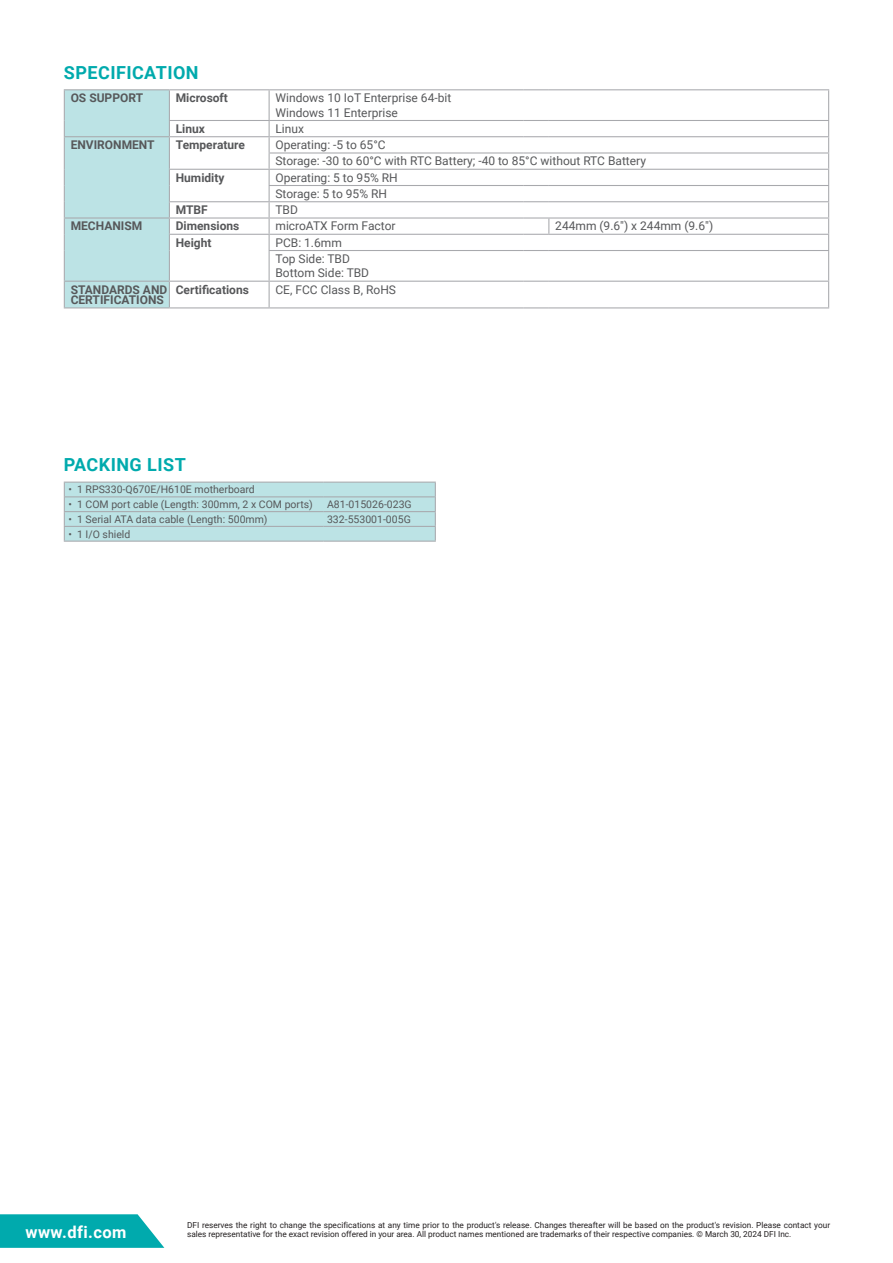
<style>
.page{position:relative;width:893px;height:1263px;background:#fff}
.page>*{position:absolute;margin:0;border:0;box-sizing:border-box;transform-origin:0 0}
.t1{font:700 18px "Roboto";letter-spacing:.025em;color:#00aaad}
.t2{font:700 16.5px "Roboto";letter-spacing:.025em;color:#fff}
.t3{font:12px "Roboto";color:#57585a}
.Specification{font:700 12px/10.5px "Roboto";color:#57585a}
.Packing_List__Optional_List{font:10.5px "Roboto";color:#57585a}
.t4{font:8.25px/9px "Roboto";color:#231f20}
</style>
<div class="page">
<svg style="left:0;top:1214px;width:164px;height:34px;background:#17b1b4"></svg>
<svg style="left:64px;top:482px;width:372px;height:59px;background:#badee0"></svg>
<hr style="left:64px;top:541px;width:259px;height:1px;background:#a8a9ad">
<hr style="left:323px;top:541px;width:113px;height:1px;background:#a8a9ad">
<hr style="left:64px;top:89px;width:105px;height:1px;background:#a8a9ad">
<hr style="left:169px;top:89px;width:100px;height:1px;background:#a8a9ad">
<hr style="left:269px;top:89px;width:254px;height:1px;background:#a8a9ad">
<hr style="left:269px;top:90px;width:1px;height:30px;background:#a8a9ad">
<svg style="left:523px;top:89px;width:26px;height:1px"></svg>
<hr style="left:549px;top:89px;width:280px;height:1px;background:#a8a9ad">
<hr style="left:828px;top:90px;width:1px;height:30px;background:#a8a9ad">
<hr style="left:169px;top:120px;width:100px;height:1px;background:#a8a9ad">
<hr style="left:269px;top:120px;width:254px;height:1px;background:#a8a9ad">
<svg style="left:523px;top:120px;width:26px;height:1px"></svg>
<hr style="left:549px;top:120px;width:280px;height:1px;background:#a8a9ad">
<svg style="left:828px;top:121px;width:1px;height:129px"></svg>
<hr style="left:269px;top:251px;width:1px;height:30px;background:#a8a9ad">
<hr style="left:828px;top:251px;width:1px;height:30px;background:#a8a9ad">
<svg style="left:269px;top:282px;width:1px;height:25px"></svg>
<svg style="left:828px;top:282px;width:1px;height:25px"></svg>
<hr style="left:169px;top:136px;width:100px;height:1px;background:#a8a9ad">
<hr style="left:169px;top:234px;width:100px;height:1px;background:#a8a9ad">
<hr style="left:169px;top:281px;width:100px;height:1px;background:#a8a9ad">
<hr style="left:169px;top:307px;width:100px;height:1px;background:#a8a9ad">
<hr style="left:269px;top:136px;width:254px;height:1px;background:#a8a9ad">
<svg style="left:523px;top:136px;width:26px;height:1px"></svg>
<hr style="left:549px;top:136px;width:280px;height:1px;background:#a8a9ad">
<hr style="left:269px;top:152px;width:254px;height:2px;background:#a8a9ad">
<hr style="left:523px;top:152px;width:26px;height:2px;background:#a8a9ad">
<hr style="left:549px;top:152px;width:280px;height:2px;background:#a8a9ad">
<hr style="left:269px;top:169px;width:254px;height:1px;background:#a8a9ad">
<svg style="left:523px;top:169px;width:26px;height:1px"></svg>
<hr style="left:549px;top:169px;width:280px;height:1px;background:#a8a9ad">
<hr style="left:269px;top:185px;width:254px;height:1px;background:#a8a9ad">
<svg style="left:523px;top:185px;width:26px;height:1px"></svg>
<hr style="left:549px;top:185px;width:280px;height:1px;background:#a8a9ad">
<hr style="left:269px;top:201px;width:254px;height:1px;background:#a8a9ad">
<svg style="left:523px;top:201px;width:26px;height:1px"></svg>
<hr style="left:549px;top:201px;width:280px;height:1px;background:#a8a9ad">
<hr style="left:269px;top:217px;width:254px;height:2px;background:#a8a9ad">
<hr style="left:523px;top:217px;width:26px;height:2px;background:#a8a9ad">
<hr style="left:549px;top:217px;width:280px;height:2px;background:#a8a9ad">
<hr style="left:269px;top:234px;width:254px;height:1px;background:#a8a9ad">
<svg style="left:523px;top:219px;width:26px;height:16px"></svg>
<hr style="left:549px;top:234px;width:280px;height:1px;background:#a8a9ad">
<hr style="left:269px;top:250px;width:254px;height:1px;background:#a8a9ad">
<svg style="left:523px;top:250px;width:26px;height:1px"></svg>
<hr style="left:549px;top:250px;width:280px;height:1px;background:#a8a9ad">
<hr style="left:269px;top:281px;width:254px;height:1px;background:#a8a9ad">
<svg style="left:523px;top:281px;width:26px;height:1px"></svg>
<hr style="left:549px;top:281px;width:280px;height:1px;background:#a8a9ad">
<hr style="left:269px;top:307px;width:254px;height:1px;background:#a8a9ad">
<svg style="left:523px;top:307px;width:26px;height:1px"></svg>
<hr style="left:549px;top:307px;width:280px;height:1px;background:#a8a9ad">
<hr style="left:169px;top:169px;width:100px;height:1px;background:#a8a9ad">
<hr style="left:169px;top:201px;width:100px;height:1px;background:#a8a9ad">
<div style="left:64px;top:90px;width:106px;height:218px;background:#bce3e5"></div>
<svg style="left:269px;top:121px;width:1px;height:129px"></svg>
<hr style="left:169px;top:217px;width:100px;height:2px;background:#a8a9ad">
<p class="t1" style="left:64px;top:60px;width:136px">SPECIFICATION</p>
<p class="Specification" style="left:71px;top:92px;width:74px">OS SUPPORT</p>
<p class="Specification" style="left:176px;top:92px;width:54px">Microsoft</p>
<p class="t3" style="left:275px;top:90px;width:177px">Windows 10 IoT Enterprise 64-bit</p>
<p class="t3" style="left:275px;top:104px;width:124px">Windows 11 Enterprise</p>
<p class="Specification" style="left:176px;top:123px;width:31px">Linux</p>
<p class="t3" style="left:275px;top:120px;width:30px">Linux</p>
<p class="Specification" style="left:71px;top:139px;width:85px">ENVIRONMENT</p>
<p class="Specification" style="left:176px;top:139px;width:71px">Temperature</p>
<p class="t3" style="left:275px;top:136px;width:112px">Operating: -5 to 65°C</p>
<p class="t3" style="left:275px;top:153px;width:372px">Storage: -30 to 60°C with RTC Battery; -40 to 85°C without RTC Battery</p>
<p class="Specification" style="left:176px;top:172px;width:50px">Humidity</p>
<p class="t3" style="left:275px;top:169px;width:124px">Operating: 5 to 95% RH</p>
<p class="t3" style="left:275px;top:185px;width:113px">Storage: 5 to 95% RH</p>
<p class="Specification" style="left:176px;top:204px;width:34px">MTBF</p>
<p class="t3" style="left:275px;top:201px;width:24px">TBD</p>
<p class="Specification" style="left:71px;top:220px;width:73px">MECHANISM</p>
<p class="Specification" style="left:176px;top:220px;width:65px">Dimensions</p>
<p class="t3" style="left:275px;top:218px;width:122px">microATX Form Factor</p>
<p class="t3" style="left:555px;top:218px;width:159px">244mm (9.6") x 244mm (9.6")</p>
<p class="Specification" style="left:176px;top:237px;width:37px">Height</p>
<p class="t3" style="left:275px;top:234px;width:68px">PCB: 1.6mm</p>
<p class="t3" style="left:275px;top:250px;width:76px">Top Side: TBD</p>
<p class="t3" style="left:275px;top:265px;width:95px">Bottom Side: TBD</p>
<p class="Specification" style="left:71px;top:284px;width:98px">STANDARDS AND<br>CERTIFICATIONS</p>
<p class="Specification" style="left:176px;top:284px;width:75px">Certifications</p>
<p class="t3" style="left:275px;top:281px;width:122px">CE, FCC Class B, RoHS</p>
<p class="t1" style="left:64px;top:452px;width:124px">PACKING LIST</p>
<p class="Packing_List__Optional_List" style="left:69px;top:482px;width:188px">• 1 RPS330-Q670E/H610E motherboard</p>
<p class="Packing_List__Optional_List" style="left:69px;top:497px;width:246px">• 1 COM port cable (Length: 300mm, 2 x COM ports)</p>
<p class="Packing_List__Optional_List" style="left:327px;top:497px;width:86px">A81-015026-023G</p>
<p class="Packing_List__Optional_List" style="left:69px;top:512px;width:201px">• 1 Serial ATA data cable (Length: 500mm)</p>
<p class="Packing_List__Optional_List" style="left:327px;top:512px;width:85px">332-553001-005G</p>
<p class="Packing_List__Optional_List" style="left:69px;top:526px;width:63px">• 1 I/O shield</p>
<h2 class="t2" style="left:26px;top:1221px;width:102px">www.dfi.com</h2>
<p class="t4" style="left:187px;top:1220px;width:644px">DFI reserves the right to change the specifications at any time prior to the product's release. Changes thereafter will be based on the product's revision. Please contact your sales representative for the exact revision offered in your area. All product names mentioned are trademarks of their respective companies. © March 30, 2024 DFI Inc.</p>
</div>
